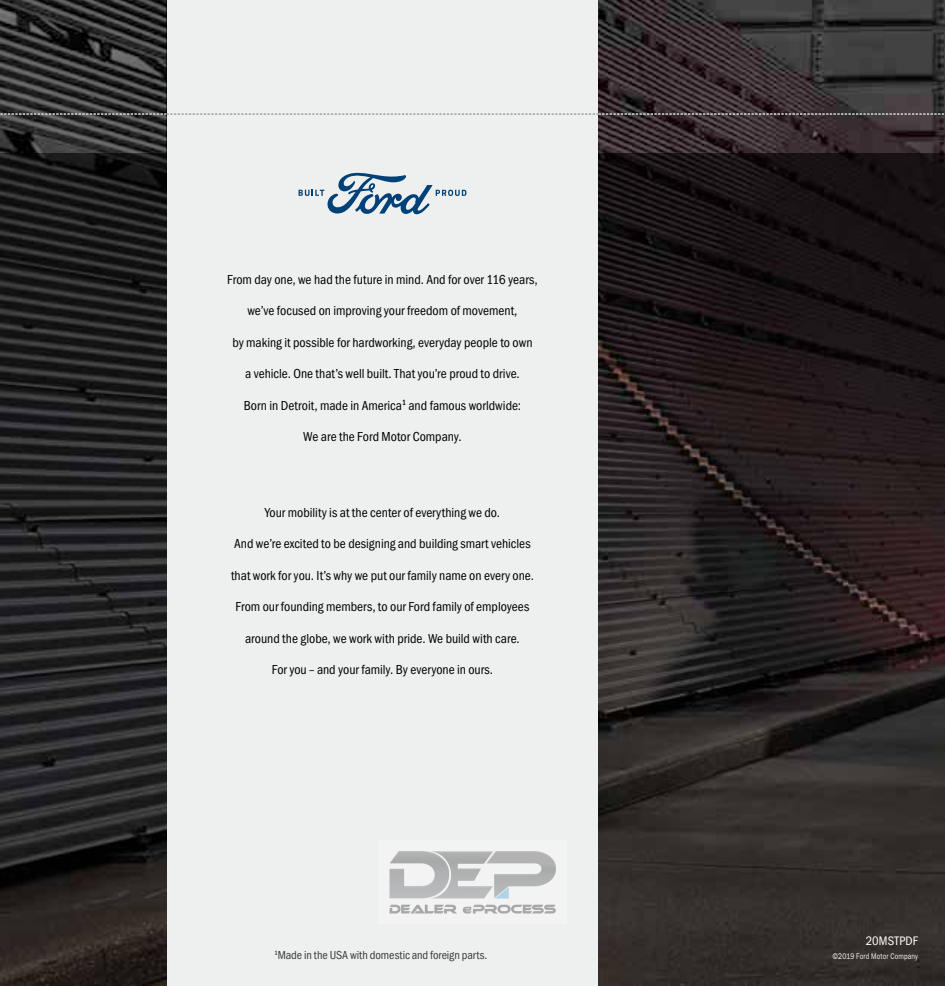
<style>
.page{position:relative;width:945px;height:986px;background:#fff}
.page>*{position:absolute;margin:0;border:0;box-sizing:border-box;transform-origin:0 0}
.t1{font:condensed 13.5px "ITC Franklin Gothic Std";color:#000}
.t2{font:condensed 12.75px "ITC Franklin Gothic Std";letter-spacing:.01em;color:#fff}
.t3{font:condensed 12px "ITC Franklin Gothic Std";letter-spacing:-.005em;color:#3a3a3a}
.t4{font:8.25px "ITC Franklin Gothic Std";letter-spacing:.02em;color:#fff;scale:.8 1}
</style>
<div class="page">
<div style="left:166px;top:0;width:432px;height:986px;background:#eeefef"></div>
<img style="left:0;top:153px;width:166px;height:833px">
<img style="left:598px;top:153px;width:347px;height:833px">
<svg style="left:166px;top:114px;width:432px;height:1px"></svg>
<svg style="left:598px;top:0;width:347px;height:153px;background:#3a3235"></svg>
<svg style="left:0;top:0;width:166px;height:153px;background:#343434"></svg>
<svg style="left:299px;top:172px;width:167px;height:43px"></svg>
<img style="left:389px;top:851px;width:167px;height:63px">
<p class="t1" style="left:227px;top:272px;width:312px">From day one, we had the future in mind. And for over 116 years,</p>
<p class="t1" style="left:247px;top:303px;width:272px">we’ve focused on improving your freedom of movement,</p>
<p class="t1" style="left:232px;top:335px;width:302px">by making it possible for hardworking, everyday people to own</p>
<p class="t1" style="left:245px;top:366px;width:276px">a vehicle. One that’s well built. That you’re proud to drive.</p>
<p class="t1" style="left:244px;top:398px;width:279px">Born in Detroit, made in America<sup>1</sup> and famous worldwide:</p>
<p class="t1" style="left:303px;top:429px;width:160px">We are the Ford Motor Company.</p>
<p class="t1" style="left:265px;top:504px;width:237px">Your mobility is at the center of everything we do.</p>
<p class="t1" style="left:234px;top:536px;width:298px">And we’re excited to be designing and building smart vehicles</p>
<p class="t1" style="left:231px;top:567px;width:304px">that work for you. It’s why we put our family name on every one.</p>
<p class="t1" style="left:236px;top:599px;width:295px">From our founding members, to our Ford family of employees</p>
<p class="t1" style="left:245px;top:630px;width:276px">around the globe, we work with pride. We build with care.</p>
<p class="t1" style="left:272px;top:662px;width:223px">For you – and your family. By everyone in ours.</p>
<p class="t3" style="left:274px;top:948px;width:214px"><sup>1</sup>Made in the USA with domestic and foreign parts.</p>
<p class="t2" style="left:866px;top:934px;width:54px">20MSTPDF</p>
<p class="t4" style="left:833px;top:951px;width:108px">©2019 Ford Motor Company</p>
</div>
